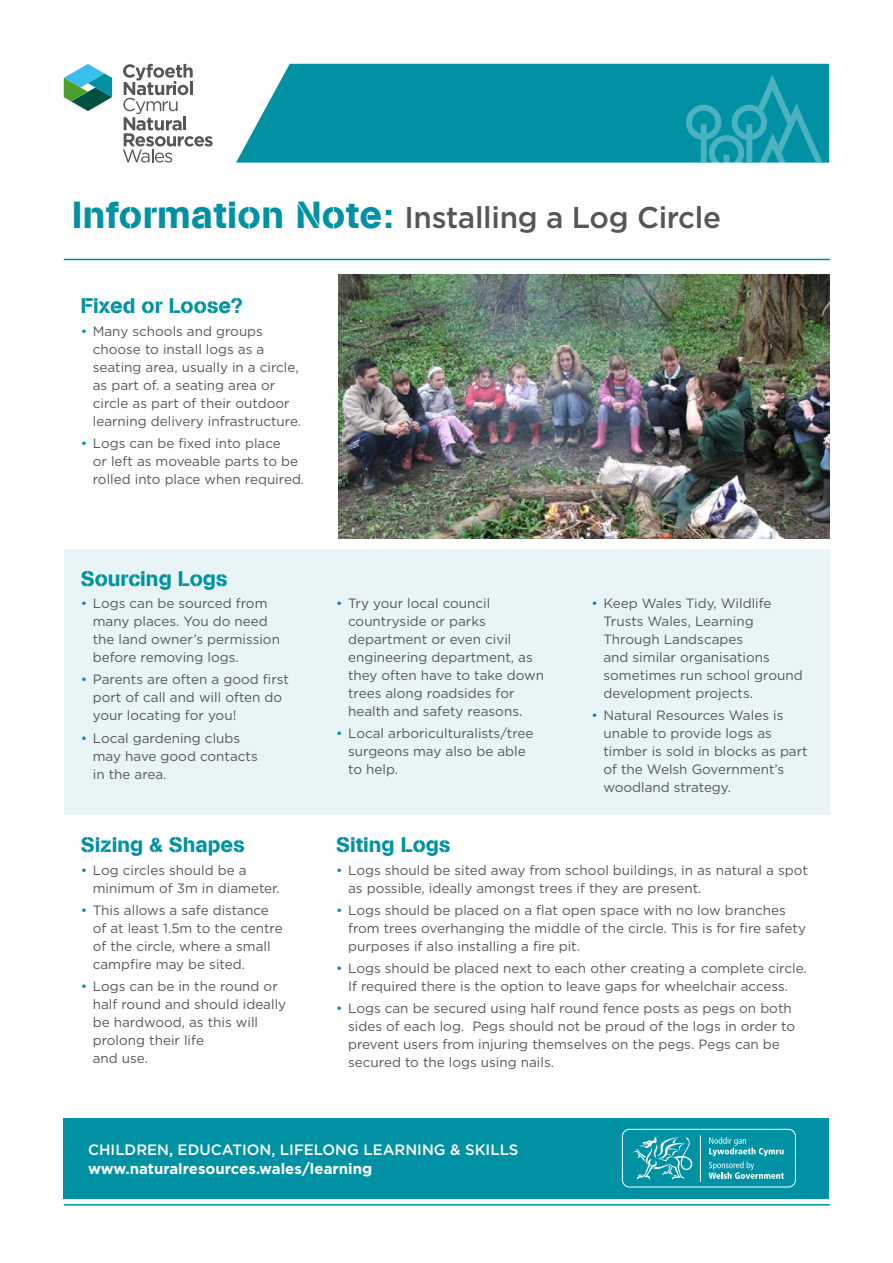
<style>
.page{position:relative;width:893px;height:1263px;background:#fff}
.page>*{position:absolute;margin:0;border:0;box-sizing:border-box;transform-origin:0 0}
.t1{font:500 30px "Gotham";letter-spacing:-.01em;color:#555756}
.t2{font:21px "AG Book Stencil";color:#0092a4}
.t3{font:500 15px "Gotham";color:#fff}
.t4{font:700 15px "Gotham";color:#fff}
.t5{font:13.5px/18px "Gotham";color:#555756}
.s1{font-family:"AG Book Stencil";font-weight:400;font-size:37.5px;color:#0092a4}
.s2{color:#0092a4}
</style>
<div class="page">
<svg style="left:123px;top:64px;width:90px;height:99px"></svg>
<svg style="left:64px;top:64px;width:48px;height:47px"></svg>
<div style="left:236px;top:64px;width:593px;height:99px;background:#0092a4"></div>
<svg style="left:686px;top:75px;width:136px;height:88px;background:#159bab"></svg>
<hr style="left:64px;top:259px;width:766px;height:1px;background:#0092a4">
<hr style="left:64px;top:1204px;width:766px;height:1px;background:#0092a4">
<div style="left:64px;top:1118px;width:765px;height:81px;background:#0092a4"></div>
<div style="left:622px;top:1129px;width:174px;height:58px;border:1px solid #fff;border-radius:7px"></div>
<hr style="left:700px;top:1135px;width:1px;height:47px;background:#fff">
<svg style="left:709px;top:1137px;width:75px;height:42px"></svg>
<svg style="left:634px;top:1136px;width:58px;height:44px"></svg>
<img style="left:339px;top:274px;width:491px;height:265px">
<div style="left:64px;top:549px;width:766px;height:265px;background:#e8f4f5"></div>
<h1 class="t1" style="left:72px;top:198px;width:650px"><span class="s1">Information Note:</span> Installing a Log Circle</h1>
<p class="t2" style="left:81px;top:293px;width:164px">Fixed or Loose?</p>
<p class="t5" style="left:93px;top:322px;width:210px;text-indent:-12px"><span class="s2">•</span> Many schools and groups choose to install logs as a seating area, usually in a circle, as part of. a seating area or circle as part of their outdoor learning delivery infrastructure.</p>
<p class="t5" style="left:93px;top:434px;width:213px;text-indent:-12px"><span class="s2">•</span> Logs can be fixed into place<br>or left as moveable parts to be rolled into place when required.</p>
<p class="t2" style="left:81px;top:566px;width:148px">Sourcing Logs</p>
<p class="t5" style="left:93px;top:594px;width:189px;text-indent:-12px"><span class="s2">•</span> Logs can be sourced from many places. You do need the land owner’s permission before removing logs.</p>
<p class="t5" style="left:93px;top:670px;width:198px;text-indent:-12px"><span class="s2">•</span> Parents are often a good first port of call and will often do your locating for you!</p>
<p class="t5" style="left:93px;top:729px;width:166px;text-indent:-12px"><span class="s2">•</span> Local gardening clubs may have good contacts in the area.</p>
<p class="t2" style="left:81px;top:832px;width:166px">Sizing &amp; Shapes</p>
<p class="t5" style="left:93px;top:860px;width:189px;text-indent:-12px"><span class="s2">•</span> Log circles should be a minimum of 3m in diameter.</p>
<p class="t5" style="left:93px;top:901px;width:191px;text-indent:-12px"><span class="s2">•</span> This allows a safe distance of at least 1.5m to the centre of the circle, where a small campfire may be sited.</p>
<p class="t5" style="left:93px;top:977px;width:195px;text-indent:-12px"><span class="s2">•</span> Logs can be in the round or half round and should ideally be hardwood, as this will prolong their life<br>and use.</p>
<p class="t5" style="left:348px;top:594px;width:198px;text-indent:-12px"><span class="s2">•</span> Try your local council countryside or parks department or even civil engineering department, as they often have to take down trees along roadsides for health and safety reasons.</p>
<p class="t5" style="left:348px;top:724px;width:187px;text-indent:-12px"><span class="s2">•</span> Local arboriculturalists/tree surgeons may also be able to help.</p>
<p class="t5" style="left:603px;top:594px;width:201px;text-indent:-12px"><span class="s2">•</span> Keep Wales Tidy, Wildlife<br>Trusts Wales, Learning<br>Through Landscapes<br>and similar organisations sometimes run school ground development projects.</p>
<p class="t5" style="left:603px;top:706px;width:206px;text-indent:-12px"><span class="s2">•</span> Natural Resources Wales is unable to provide logs as timber is sold in blocks as part of the Welsh Government’s woodland strategy.</p>
<p class="t2" style="left:336px;top:832px;width:116px">Siting Logs</p>
<p class="t5" style="left:348px;top:860px;width:461px;text-indent:-12px"><span class="s2">•</span> Logs should be sited away from school buildings, in as natural a spot as possible, ideally amongst trees if they are present.</p>
<p class="t5" style="left:348px;top:901px;width:459px;text-indent:-12px"><span class="s2">•</span> Logs should be placed on a flat open space with no low branches from trees overhanging the middle of the circle. This is for fire safety purposes if also installing a fire pit.</p>
<p class="t5" style="left:336px;top:959px;width:472px;text-align:center"><span class="s2">•</span> Logs should be placed next to each other creating a complete circle.<br>If required there is the option to leave gaps for wheelchair access.</p>
<p class="t5" style="left:348px;top:999px;width:449px;text-indent:-12px"><span class="s2">•</span> Logs can be secured using half round fence posts as pegs on both sides of each log. Pegs should not be proud of the logs in order to prevent users from injuring themselves on the pegs. Pegs can be secured to the logs using nails.</p>
<p class="t3" style="left:88px;top:1140px;width:432px">CHILDREN, EDUCATION, LIFELONG LEARNING &amp; SKILLS</p>
<p class="t4" style="left:88px;top:1159px;width:286px">www.naturalresources.wales/learning</p>
</div>
